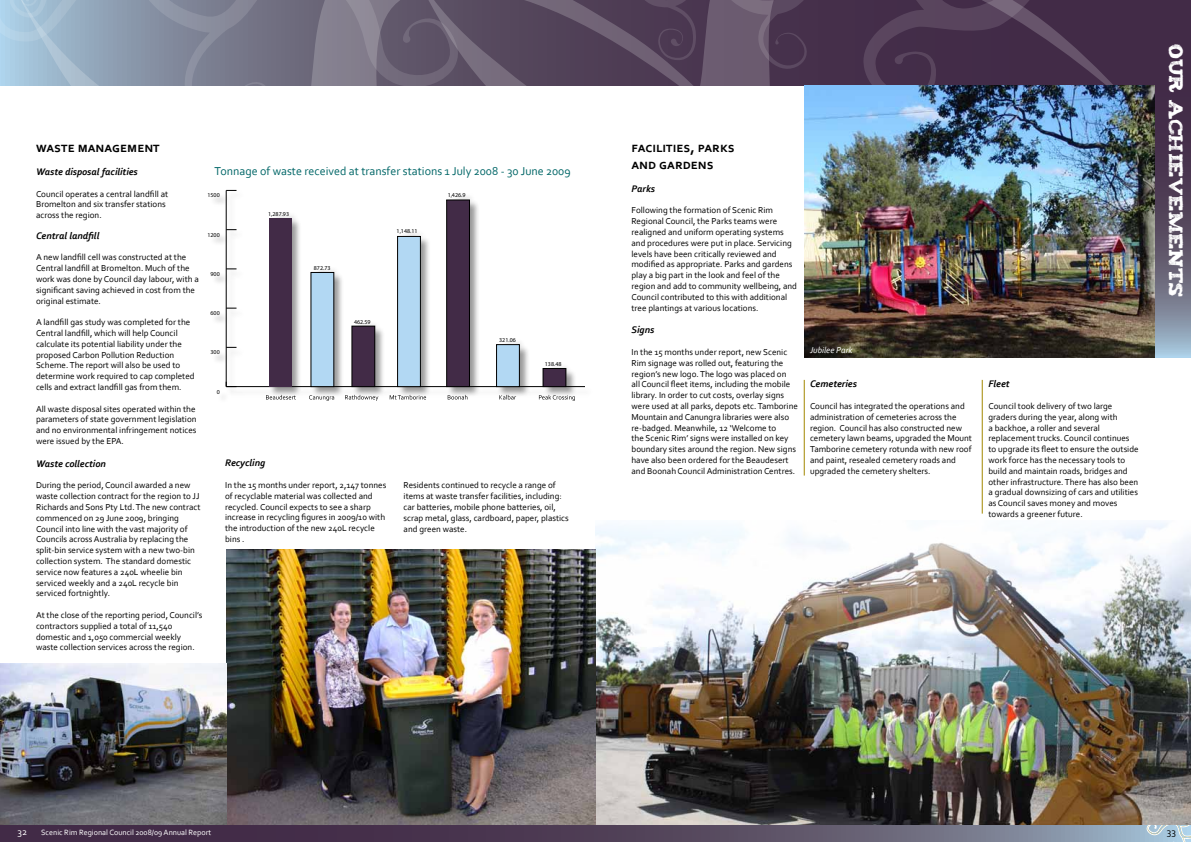
<style>
.page{position:relative;width:1191px;height:842px;background:#fff}
.page>*{position:absolute;margin:0;border:0;box-sizing:border-box;transform-origin:0 0}
.t1{font:16px "Tiza";letter-spacing:-.01em;color:#fff}
.t2{font:700 14px/16.8px "Corbel";letter-spacing:.04em;color:#000}
.t3{font:12px "Corbel";color:#006667}
.t4{font:italic 700 10px "Corbel";color:#000}
.t5{font:10px "Corbel";color:#fff}
.t6{font:10px "Corbel";color:#000}
.t7{font:9px/10.8px "Corbel";color:#000}
.t8{font:italic 9px "Corbel";color:#fff}
.t9{font:8px "Corbel";color:#fff}
.t10{font:6px "Myriad Pro";color:#000}
</style>
<div class="page">
<div style="left:0;top:824px;width:595px;height:18px;background:linear-gradient(to right,#3f2744,#4c3952)"></div>
<svg style="left:459px;top:0;width:136px;height:86px;background:#5a4c61"></svg>
<svg style="left:0;top:0;width:459px;height:86px;background:#83899c"></svg>
<div style="left:595px;top:0;width:596px;height:85px;background:#422b47"></div>
<svg style="left:595px;top:824px;width:551px;height:18px;background:#6e6c7e"></svg>
<svg style="left:1155px;top:85px;width:36px;height:272px;background:#5f576d"></svg>
<svg style="left:595px;top:0;width:36px;height:86px;background:#55445b"></svg>
<svg style="left:631px;top:0;width:482px;height:86px"></svg>
<svg style="left:1146px;top:824px;width:45px;height:18px"></svg>
<img style="left:596px;top:522px;width:595px;height:302px">
<img style="left:804px;top:85px;width:350px;height:272px">
<div style="left:207px;top:190px;width:386px;height:214px;background:#000;opacity:.4"></div>
<hr style="left:226px;top:386px;width:359px;height:1px;background:#000">
<hr style="left:226px;top:190px;width:1px;height:197px;background:#000">
<svg style="left:226px;top:382px;width:10px;height:4px"></svg>
<div style="left:543px;top:368px;width:23px;height:19px;background:#422b47"></div>
<div style="left:543px;top:368px;width:23px;height:19px;border:1px solid #000"></div>
<div style="left:496px;top:345px;width:23px;height:42px;background:#b2d8f3"></div>
<div style="left:496px;top:344px;width:23px;height:43px;border:1px solid #000"></div>
<div style="left:446px;top:200px;width:23px;height:187px;background:#422b47"></div>
<div style="left:446px;top:200px;width:23px;height:187px;border:1px solid #000"></div>
<div style="left:397px;top:236px;width:23px;height:151px;background:#b2d8f3"></div>
<div style="left:397px;top:236px;width:23px;height:151px;border:1px solid #000"></div>
<div style="left:352px;top:326px;width:23px;height:61px;background:#422b47"></div>
<div style="left:352px;top:326px;width:23px;height:61px;border:1px solid #000"></div>
<div style="left:311px;top:272px;width:23px;height:115px;background:#b2d8f3"></div>
<div style="left:269px;top:218px;width:22px;height:169px;background:#422b47"></div>
<svg style="left:266px;top:395px;width:30px;height:4px"></svg>
<svg style="left:309px;top:395px;width:25px;height:6px"></svg>
<svg style="left:345px;top:395px;width:33px;height:6px"></svg>
<svg style="left:390px;top:395px;width:36px;height:4px"></svg>
<svg style="left:448px;top:395px;width:19px;height:4px"></svg>
<svg style="left:499px;top:395px;width:17px;height:4px"></svg>
<svg style="left:539px;top:395px;width:36px;height:6px"></svg>
<hr style="left:804px;top:380px;width:1px;height:96px;background:#a28800">
<hr style="left:982px;top:380px;width:1px;height:134px;background:#a28800">
<img style="left:226px;top:549px;width:369px;height:275px">
<img style="left:0;top:664px;width:226px;height:160px">
<h2 class="t2" style="left:36px;top:139px;width:124px">Waste management</h2>
<p class="t4" style="left:36px;top:165px;width:103px">Waste disposal facilities</p>
<p class="t7" style="left:36px;top:188px;width:134px">Council operates a central landfill at<br>Bromelton and six transfer stations across the region.</p>
<p class="t4" style="left:36px;top:229px;width:65px">Central landfill</p>
<p class="t7" style="left:36px;top:252px;width:164px">A new landfill cell was constructed at the Central landfill at Bromelton. Much of the work was done by Council day labour, with a significant saving achieved in cost from the original estimate.</p>
<p class="t7" style="left:36px;top:317px;width:160px">A landfill gas study was completed for the Central landfill, which will help Council calculate its potential liability under the proposed Carbon Pollution Reduction Scheme. The report will also be used to determine work required to cap completed cells and extract landfill gas from them.</p>
<p class="t7" style="left:36px;top:403px;width:162px;text-align:justify">All waste disposal sites operated within the parameters of state government legislation and no environmental infringement notices were issued by the EPA.</p>
<p class="t4" style="left:36px;top:457px;width:71px">Waste collection</p>
<p class="t7" style="left:36px;top:480px;width:166px">During the period, Council awarded a new waste collection contract for the region to JJ Richards and Sons Pty Ltd. The new contract commenced on 29 June 2009, bringing Council into line with the vast majority of Councils across Australia by replacing the split-bin service system with a new two-bin collection system. The standard domestic service now features a 240L wheelie bin serviced weekly and a 240L recycle bin serviced fortnightly.</p>
<p class="t7" style="left:36px;top:609px;width:168px">At the close of the reporting period, Council’s contractors supplied a total of 11,540 domestic and 1,050 commercial weekly waste collection services across the region.</p>
<h3 class="t3" style="left:214px;top:163px;width:358px">Tonnage of waste received at transfer stations 1 July 2008 - 30 June 2009</h3>
<p class="t10" style="left:447px;top:191px;width:19px">1,426.9</p>
<p class="t10" style="left:207px;top:192px;width:14px">1500</p>
<p class="t10" style="left:268px;top:210px;width:22px">1,287.93</p>
<p class="t10" style="left:397px;top:227px;width:22px">1,148.11</p>
<p class="t10" style="left:207px;top:231px;width:14px">1200</p>
<p class="t10" style="left:314px;top:264px;width:18px">872.73</p>
<p class="t10" style="left:210px;top:270px;width:11px">900</p>
<p class="t10" style="left:210px;top:309px;width:11px">600</p>
<p class="t10" style="left:354px;top:318px;width:18px">462.59</p>
<p class="t10" style="left:499px;top:336px;width:18px">321.06</p>
<p class="t10" style="left:210px;top:349px;width:11px">300</p>
<p class="t10" style="left:545px;top:360px;width:18px">138.48</p>
<p class="t10" style="left:217px;top:388px;width:5px">0</p>
<p class="t4" style="left:225px;top:457px;width:42px">Recycling</p>
<p class="t7" style="left:225px;top:479px;width:163px">In the 15 months under report, 2,147 tonnes of recyclable material was collected and recycled. Council expects to see a sharp increase in recycling figures in 2009/10 with the introduction of the new 240L recycle bins .</p>
<p class="t7" style="left:403px;top:480px;width:167px">Residents continued to recycle a range of items at waste transfer facilities, including: car batteries, mobile phone batteries, oil, scrap metal, glass, cardboard, paper, plastics and green waste.</p>
<h2 class="t2" style="left:631px;top:139px;width:105px">Facilities, parks and gardens</h2>
<p class="t4" style="left:631px;top:182px;width:25px">Parks</p>
<p class="t7" style="left:631px;top:205px;width:167px">Following the formation of Scenic Rim Regional Council, the Parks teams were realigned and uniform operating systems and procedures were put in place. Servicing levels have been critically reviewed and modified as appropriate. Parks and gardens play a big part in the look and feel of the region and add to community wellbeing, and Council contributed to this with additional tree plantings at various locations.</p>
<p class="t4" style="left:631px;top:324px;width:24px">Signs</p>
<p class="t7" style="left:631px;top:346px;width:168px">In the 15 months under report, new Scenic Rim signage was rolled out, featuring the region’s new logo. The logo was placed on<br>all Council fleet items, including the mobile library. In order to cut costs, overlay signs were used at all parks, depots etc. Tamborine Mountain and Canungra libraries were also re-badged. Meanwhile, 12 ‘Welcome to<br>the Scenic Rim’ signs were installed on key boundary sites around the region. New signs have also been ordered for the Beaudesert and Boonah Council Administration Centres.</p>
<p class="t8" style="left:810px;top:345px;width:44px">Jubilee Park</p>
<p class="t4" style="left:810px;top:378px;width:48px">Cemeteries</p>
<p class="t7" style="left:810px;top:400px;width:164px">Council has integrated the operations and administration of cemeteries across the region. Council has also constructed new cemetery lawn beams, upgraded the Mount Tamborine cemetery rotunda with new roof and paint, resealed cemetery roads and upgraded the cemetery shelters.</p>
<p class="t4" style="left:988px;top:378px;width:23px">Fleet</p>
<p class="t7" style="left:988px;top:400px;width:152px">Council took delivery of two large graders during the year, along with<br>a backhoe, a roller and several replacement trucks. Council continues to upgrade its fleet to ensure the outside work force has the necessary tools to build and maintain roads, bridges and other infrastructure. There has also been a gradual downsizing of cars and utilities as Council saves money and moves towards a greener future.</p>
<h1 class="t1" style="left:1188px;top:44px;width:255px;rotate:90deg">Our achievements</h1>
<p class="t5" style="left:18px;top:825px;width:11px">32</p>
<p class="t9" style="left:41px;top:827px;width:171px">Scenic Rim Regional Council 2008/09 Annual Report</p>
<p class="t6" style="left:1166px;top:825px;width:11px">33</p>
</div>
